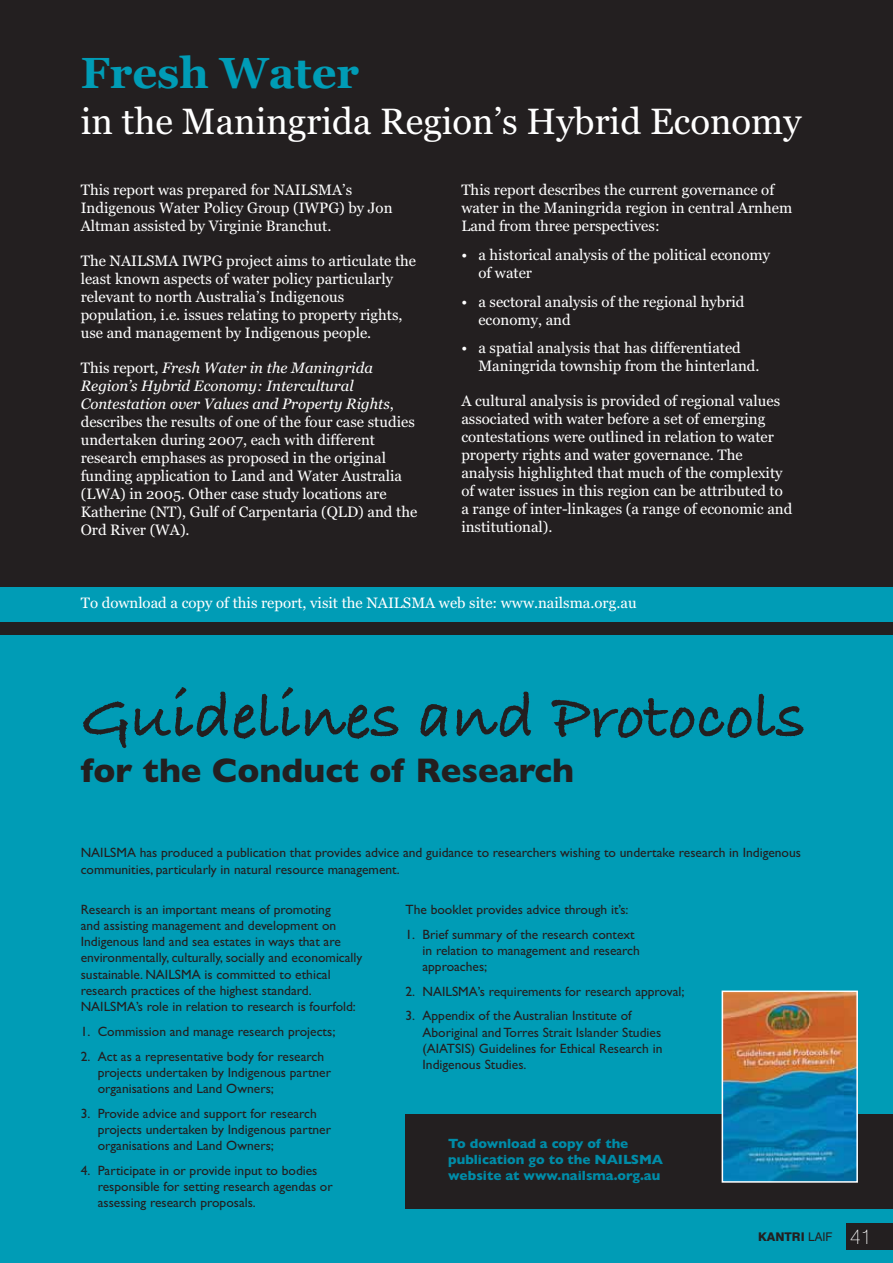
<style>
.page{position:relative;width:893px;height:1263px;background:#fff}
.page>*{position:absolute;margin:0;border:0;box-sizing:border-box;transform-origin:0 0}
.t1{font:66.75px "Bradley Hand ITCTT Bold";color:#231f20}
.t2{font:700 43.35px "Georgia";color:#009cb6}
.t3{font:36.45px "Georgia";color:#fff}
.t4{font:700 34.5px "Gill Sans";color:#231f20}
.t5{font:15px/18px "Georgia";color:#fff}
.t6{font:13.5px/16.2px "Gill Sans";color:#231f20}
.t7{font:700 13.5px/16.2px "Gill Sans";color:#008ca8}
.t8{font:800 12px "Swiss 721 BT";color:#231f20}
.s1{font-style:italic}
.s2{font-weight:400}
.s3{font-weight:100;font-size:21px;color:#fff}
</style>
<div class="page">
<div style="left:0;top:631px;width:893px;height:632px;background:#009cb6"></div>
<div style="left:0;top:0;width:893px;height:635px;background:#231f20"></div>
<div style="left:0;top:587px;width:893px;height:34px;background:#009cb6"></div>
<div style="left:406px;top:1114px;width:487px;height:94px;background:#231f20"></div>
<img style="left:724px;top:994px;width:131px;height:186px">
<div style="left:721px;top:991px;width:137px;height:192px;border:2px solid #fff"></div>
<div style="left:846px;top:1223px;width:47px;height:27px;background:#231f20"></div>
<h2 class="t2" style="left:81px;top:48px;width:280px">Fresh Water</h2>
<h3 class="t3" style="left:81px;top:106px;width:722px">in the Maningrida Region’s Hybrid Economy</h3>
<p class="t5" style="left:81px;top:182px;width:313px">This report was prepared for NAILSMA’s<br>Indigenous Water Policy Group (IWPG) by Jon<br>Altman assisted by Virginie Branchut.</p>
<p class="t5" style="left:81px;top:253px;width:337px">The NAILSMA IWPG project aims to articulate the least known aspects of water policy particularly relevant to north Australia’s Indigenous population, i.e. issues relating to property rights, use and management by Indigenous people.</p>
<p class="t5" style="left:81px;top:360px;width:338px">This report, <span class="s1">Fresh Water in the Maningrida Region’s Hybrid Economy: Intercultural Contestation over Values and Property Rights</span>, describes the results of one of the four case studies undertaken during 2007, each with different research emphases as proposed in the original funding application to Land and Water Australia (LWA) in 2005. Other case study locations are Katherine (NT), Gulf of Carpentaria (QLD) and the Ord River (WA).</p>
<p class="t5" style="left:461px;top:182px;width:332px">This report describes the current governance of water in the Maningrida region in central Arnhem<br>Land from three perspectives:</p>
<p class="t5" style="left:478px;top:247px;width:293px;text-indent:-17px">• a historical analysis of the political economy of water</p>
<p class="t5" style="left:478px;top:294px;width:268px;text-indent:-17px">• a sectoral analysis of the regional hybrid economy, and</p>
<p class="t5" style="left:478px;top:340px;width:283px;text-indent:-17px">• a spatial analysis that has differentiated<br>Maningrida township from the hinterland.</p>
<p class="t5" style="left:461px;top:393px;width:332px">A cultural analysis is provided of regional values associated with water before a set of emerging contestations were outlined in relation to water property rights and water governance. The analysis highlighted that much of the complexity of water issues in this region can be attributed to a range of inter-linkages (a range of economic and institutional).</p>
<p class="t5" style="left:81px;top:595px;width:557px">To download a copy of this report, visit the NAILSMA web site: www.nailsma.org.au</p>
<h1 class="t1" style="left:81px;top:692px;width:727px">Guidelines and Protocols</h1>
<h3 class="t4" style="left:81px;top:758px;width:495px">for the Conduct of Research</h3>
<p class="t6" style="left:81px;top:846px;width:722px">NAILSMA has produced a publication that provides advice and guidance to researchers wishing to undertake research in Indigenous communities, particularly in natural resource management.</p>
<p class="t6" style="left:81px;top:903px;width:283px">Research is an important means of promoting<br>and assisting management and development on Indigenous land and sea estates in ways that are environmentally, culturally, socially and economically sustainable. NAILSMA is committed to ethical research practices of the highest standard.<br>NAILSMA’s role in relation to research is fourfold:</p>
<p class="t6" style="left:81px;top:1025px;width:256px">1. Commission and manage research projects;</p>
<p class="t6" style="left:98px;top:1049px;width:235px;text-indent:-17px">2. Act as a representative body for research projects undertaken by Indigenous partner organisations and Land Owners;</p>
<p class="t6" style="left:98px;top:1106px;width:235px;text-indent:-17px">3. Provide advice and support for research projects undertaken by Indigenous partner organisations and Land Owners;</p>
<p class="t6" style="left:98px;top:1164px;width:236px;text-indent:-17px">4. Participate in or provide input to bodies responsible for setting research agendas or assessing research proposals.</p>
<p class="t6" style="left:405px;top:903px;width:224px">The booklet provides advice through it’s:</p>
<p class="t6" style="left:422px;top:927px;width:219px;text-indent:-17px">1. Brief summary of the research context in relation to management and research approaches;</p>
<p class="t6" style="left:405px;top:985px;width:281px">2. NAILSMA’s requirements for research approval;</p>
<p class="t6" style="left:422px;top:1009px;width:241px;text-indent:-17px">3. Appendix of the Australian Institute of Aboriginal and Torres Strait Islander Studies (AIATSIS) Guidelines for Ethical Research in Indigenous Studies.</p>
<p class="t7" style="left:448px;top:1137px;width:216px">To download a copy of the publication go to the NAILSMA website at www.nailsma.org.au</p>
<p class="t8" style="left:758px;top:1231px;width:115px">KANTRI <span class="s2">LAIF</span> <span class="s3">41</span></p>
</div>
